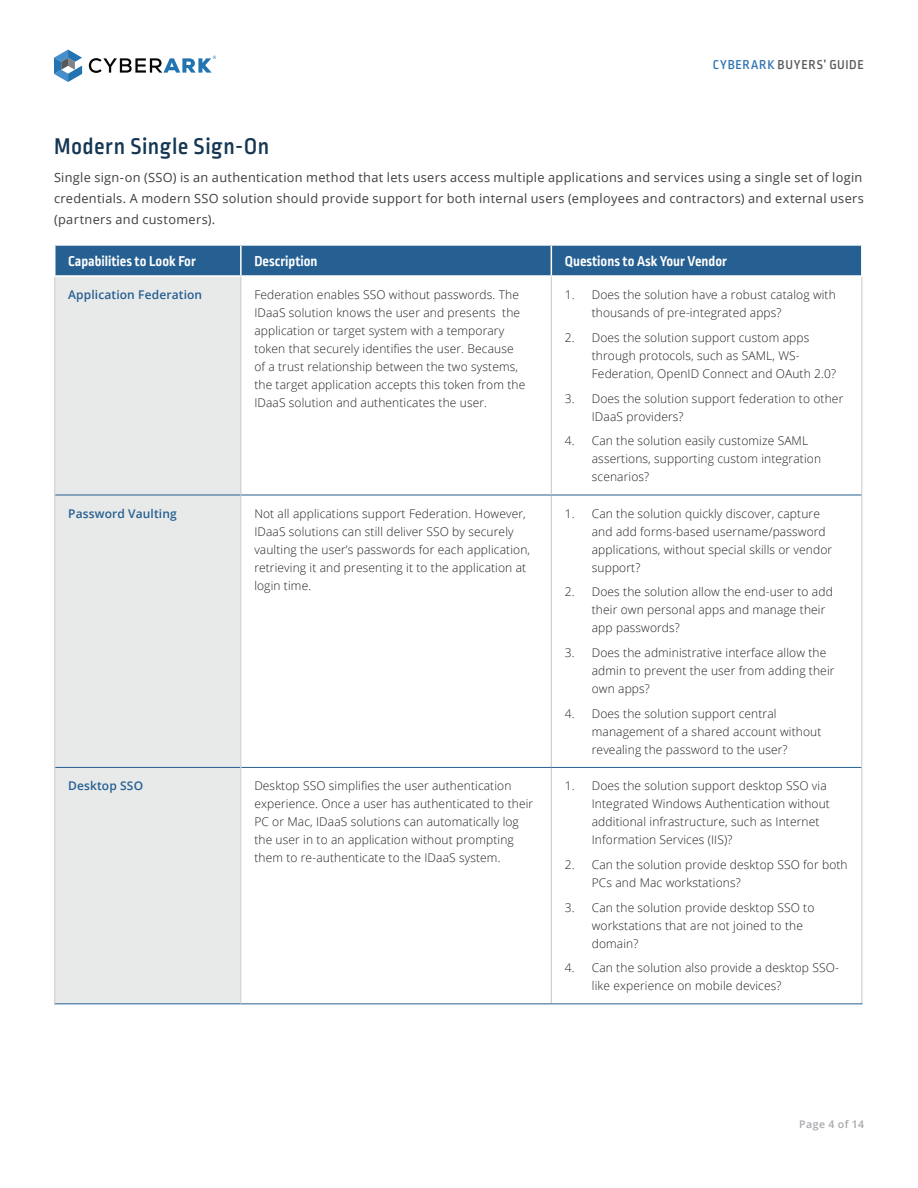
<style>
.page{position:relative;width:918px;height:1188px;background:#fff}
.page>*{position:absolute;margin:0;border:0;box-sizing:border-box;transform-origin:0 0}
.H1_-_body{font:500 24px "Ropa Sans Pro";letter-spacing:.02em;color:#153653}
.table_head_text{font:700 15px "Ropa Sans Pro";color:#fff}
.t1{font:500 13.5px "Ropa Sans Pro";letter-spacing:.06em;color:#58595b}
.Body{font:12.75px/21px "Open Sans";letter-spacing:.025em;color:#3e3e3f;text-align:justify}
.table__normal_text{font:300 12px/18px "Open Sans";letter-spacing:.01em;color:#231f20}
.table_bold_text_blue{font:600 12px "Open Sans";letter-spacing:.01em;color:#265f91}
.t2{font:600 10.5px "Open Sans";letter-spacing:.045em;color:#a6a8ab}
.s1{color:#2f73b0}
</style>
<div class="page">
<svg style="left:54px;top:50px;width:28px;height:32px"></svg>
<svg style="left:89px;top:56px;width:127px;height:17px"></svg>
<div style="left:55px;top:277px;width:185px;height:727px;background:#e8e9e9"></div>
<svg style="left:241px;top:277px;width:620px;height:727px"></svg>
<div style="left:56px;top:246px;width:805px;height:29px;background:#265f91"></div>
<hr style="left:861px;top:277px;width:1px;height:218px;background:#cdcdce">
<hr style="left:551px;top:495px;width:1px;height:272px;background:#cdcdce">
<hr style="left:861px;top:495px;width:1px;height:272px;background:#cdcdce">
<hr style="left:551px;top:768px;width:1px;height:236px;background:#cdcdce">
<hr style="left:861px;top:767px;width:1px;height:237px;background:#cdcdce">
<hr style="left:55px;top:495px;width:186px;height:1px;background:#265f91">
<hr style="left:241px;top:495px;width:310px;height:1px;background:#265f91">
<hr style="left:551px;top:495px;width:310px;height:1px;background:#265f91">
<hr style="left:55px;top:767px;width:185px;height:1px;background:#265f91">
<hr style="left:241px;top:767px;width:310px;height:1px;background:#265f91">
<hr style="left:551px;top:767px;width:310px;height:1px;background:#265f91">
<hr style="left:54px;top:1004px;width:187px;height:1px;background:#265f91">
<hr style="left:241px;top:1004px;width:310px;height:1px;background:#265f91">
<hr style="left:551px;top:1004px;width:311px;height:1px;background:#265f91">
<hr style="left:240px;top:246px;width:2px;height:29px;background:#fff">
<hr style="left:54px;top:277px;width:1px;height:218px;background:#cdcdce">
<hr style="left:54px;top:495px;width:1px;height:272px;background:#cdcdce">
<hr style="left:240px;top:495px;width:1px;height:272px;background:#cdcdce">
<hr style="left:54px;top:767px;width:1px;height:237px;background:#cdcdce">
<hr style="left:240px;top:767px;width:1px;height:237px;background:#cdcdce">
<hr style="left:240px;top:277px;width:1px;height:218px;background:#cdcdce">
<hr style="left:551px;top:277px;width:1px;height:218px;background:#cdcdce">
<p class="t1" style="left:713px;top:58px;width:153px"><span class="s1">CYBERARK</span> BUYERS’ GUIDE</p>
<p class="H1_-_body" style="left:54px;top:133px;width:217px">Modern Single Sign-On</p>
<p class="Body" style="left:54px;top:166px;width:811px">Single sign-on (SSO) is an authentication method that lets users access multiple applications and services using a single set of login credentials. A modern SSO solution should provide support for both internal users (employees and contractors) and external users (partners and customers).</p>
<p class="table_head_text" style="left:68px;top:253px;width:129px">Capabilities to Look For</p>
<p class="table_head_text" style="left:254px;top:253px;width:65px">Description</p>
<p class="table_head_text" style="left:565px;top:253px;width:164px">Questions to Ask Your Vendor</p>
<p class="table_bold_text_blue" style="left:68px;top:287px;width:135px">Application Federation</p>
<p class="table__normal_text" style="left:254px;top:286px;width:272px">Federation enables SSO without passwords. The IDaaS solution knows the user and presents the application or target system with a temporary token that securely identifies the user. Because of a trust relationship between the two systems, the target application accepts this token from the IDaaS solution and authenticates the user.</p>
<p class="table__normal_text" style="left:592px;top:286px;width:246px;text-indent:-27px">1. Does the solution have a robust catalog with thousands of pre-integrated apps?</p>
<p class="table__normal_text" style="left:592px;top:328px;width:246px;text-indent:-27px">2. Does the solution support custom apps through protocols, such as SAML, WS-<br>Federation, OpenID Connect and OAuth 2.0?</p>
<p class="table__normal_text" style="left:592px;top:389px;width:253px;text-indent:-27px">3. Does the solution support federation to other<br>IDaaS providers?</p>
<p class="table__normal_text" style="left:592px;top:432px;width:231px;text-indent:-27px">4. Can the solution easily customize SAML assertions, supporting custom integration scenarios?</p>
<p class="table_bold_text_blue" style="left:68px;top:505px;width:110px">Password Vaulting</p>
<p class="table__normal_text" style="left:254px;top:504px;width:277px">Not all applications support Federation. However, IDaaS solutions can still deliver SSO by securely vaulting the user’s passwords for each application, retrieving it and presenting it to the application at login time.</p>
<p class="table__normal_text" style="left:592px;top:504px;width:242px;text-indent:-27px">1. Can the solution quickly discover, capture and add forms-based username/password applications, without special skills or vendor support?</p>
<p class="table__normal_text" style="left:592px;top:583px;width:242px;text-indent:-27px">2. Does the solution allow the end-user to add their own personal apps and manage their app passwords?</p>
<p class="table__normal_text" style="left:592px;top:644px;width:244px;text-indent:-27px">3. Does the administrative interface allow the admin to prevent the user from adding their own apps?</p>
<p class="table__normal_text" style="left:592px;top:704px;width:231px;text-indent:-27px">4. Does the solution support central management of a shared account without revealing the password to the user?</p>
<p class="table_bold_text_blue" style="left:68px;top:778px;width:76px">Desktop SSO</p>
<p class="table__normal_text" style="left:254px;top:776px;width:280px">Desktop SSO simplifies the user authentication experience. Once a user has authenticated to their PC or Mac, IDaaS solutions can automatically log the user in to an application without prompting them to re-authenticate to the IDaaS system.</p>
<p class="table__normal_text" style="left:592px;top:776px;width:240px;text-indent:-27px">1. Does the solution support desktop SSO via Integrated Windows Authentication without additional infrastructure, such as Internet Information Services (IIS)?</p>
<p class="table__normal_text" style="left:592px;top:855px;width:257px;text-indent:-27px">2. Can the solution provide desktop SSO for both<br>PCs and Mac workstations?</p>
<p class="table__normal_text" style="left:592px;top:898px;width:224px;text-indent:-27px">3. Can the solution provide desktop SSO to workstations that are not joined to the domain?</p>
<p class="table__normal_text" style="left:592px;top:959px;width:249px;text-indent:-27px">4. Can the solution also provide a desktop SSO&shy;like experience on mobile devices?</p>
<p class="t2" style="left:799px;top:1117px;width:66px">Page 4 of 14</p>
</div>
